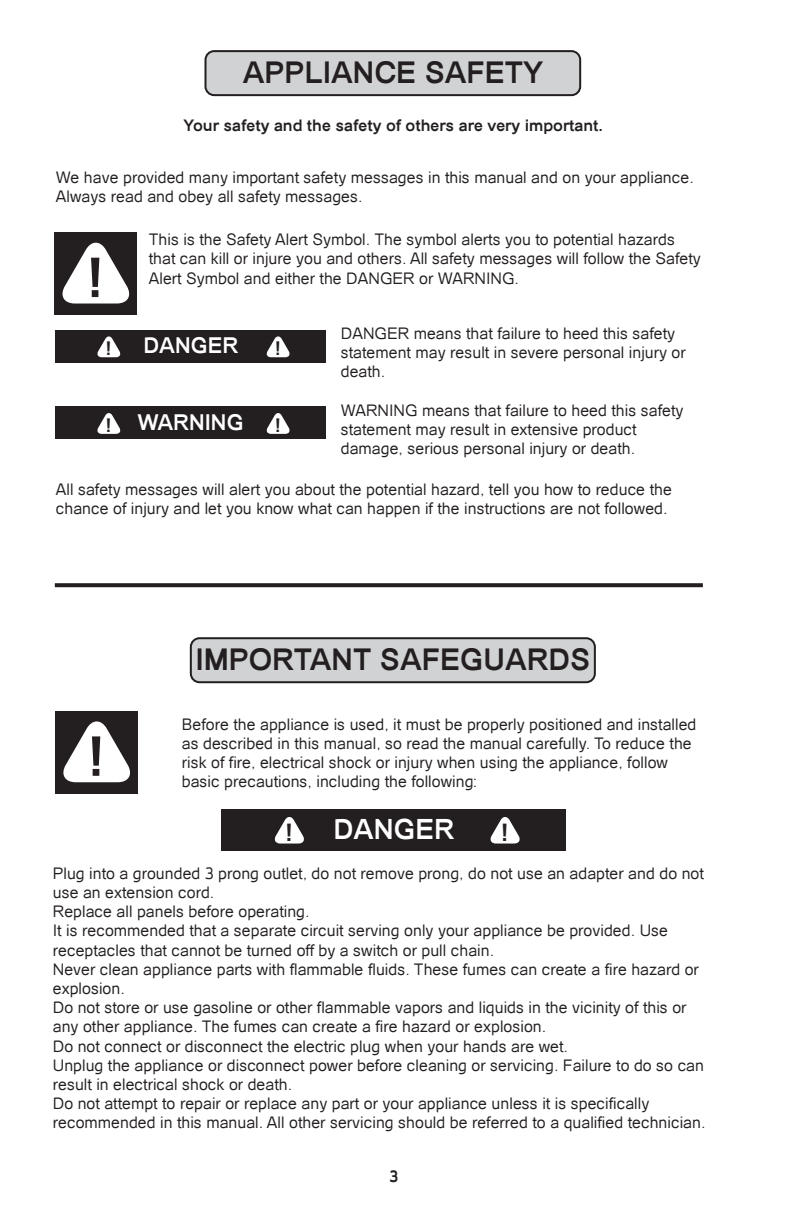
<style>
.page{position:relative;width:789px;height:1222px;background:#fff}
.page>*{position:absolute;margin:0;border:0;box-sizing:border-box;transform-origin:0 0}
.t1{font:700 55px "Catriel";color:#231f20}
.t2{font:700 30px "Catriel";color:#231f20}
.t3{font:700 27.8px "Catriel";color:#fff}
.t4{font:700 24.2px "Catriel";color:#231f20}
.t5{font:700 21.8px "Catriel";color:#fff}
.t6{font:700 19px "Catriel";color:#231f20}
.t7{font:16px/19.2px "Catriel";color:#231f20}
.t8{font:700 16px "Catriel";color:#231f20}
.s1{font-size:19px;color:#231f20}
</style>
<div class="page">
<div style="left:205px;top:51px;width:375px;height:44px;background:#d1d2d4;border-radius:9px"></div>
<div style="left:204px;top:50px;width:377px;height:46px;border:2px solid #231f20;border-radius:9px"></div>
<div style="left:55px;top:232px;width:82px;height:82px;background:#231f20"></div>
<svg style="left:62px;top:242px;width:68px;height:61px"></svg>
<div style="left:56px;top:330px;width:270px;height:33px;background:#231f20"></div>
<svg style="left:97px;top:336px;width:24px;height:21px"></svg>
<svg style="left:266px;top:336px;width:24px;height:21px"></svg>
<div style="left:56px;top:406px;width:270px;height:33px;background:#231f20"></div>
<svg style="left:97px;top:413px;width:24px;height:21px"></svg>
<svg style="left:266px;top:413px;width:24px;height:21px"></svg>
<svg style="left:55px;top:583px;width:648px;height:4px;background:#2e2a2b"></svg>
<div style="left:191px;top:638px;width:404px;height:44px;background:#d1d2d4;border-radius:9px"></div>
<div style="left:190px;top:637px;width:406px;height:46px;border:2px solid #231f20;border-radius:9px"></div>
<div style="left:56px;top:711px;width:82px;height:82px;background:#231f20"></div>
<svg style="left:63px;top:721px;width:67px;height:61px"></svg>
<div style="left:222px;top:809px;width:344px;height:41px;background:#231f20"></div>
<svg style="left:274px;top:817px;width:30px;height:26px"></svg>
<svg style="left:490px;top:817px;width:30px;height:26px"></svg>
<h2 class="t2" style="left:243px;top:54px;width:302px">APPLIANCE SAFETY</h2>
<p class="t8" style="left:184px;top:116px;width:421px">Your safety and the safety of others are very important.</p>
<p class="t7" style="left:56px;top:168px;width:639px">We have provided many important safety messages in this manual and on your appliance.<br>Always read and obey all safety messages.</p>
<p class="t7" style="left:149px;top:230px;width:553px">This is the Safety Alert Symbol. The symbol alerts you to potential hazards that can kill or injure you and others. All safety messages will follow the Safety<br>Alert Symbol and either the DANGER or WARNING.</p>
<h1 class="t1" style="left:86px;top:245px;width:20px">!</h1>
<p class="t7" style="left:341px;top:324px;width:347px">DANGER means that failure to heed this safety statement may result in severe personal injury or death.</p>
<p class="t7" style="left:341px;top:401px;width:344px">WARNING means that failure to heed this safety statement may result in extensive product damage, serious personal injury or death.</p>
<p class="t7" style="left:56px;top:479px;width:618px">All safety messages will alert you about the potential hazard, tell you how to reduce the chance of injury and let you know what can happen if the instructions are not followed.</p>
<p class="t6" style="left:106px;top:337px;width:8px">!</p>
<h3 class="t5" style="left:143px;top:333px;width:96px">DANGER</h3>
<p class="t6" style="left:275px;top:337px;width:8px">!</p>
<h3 class="t5" style="left:106px;top:409px;width:140px"><span class="s1">!</span> WARNING</h3>
<p class="t6" style="left:275px;top:414px;width:8px">!</p>
<h1 class="t1" style="left:87px;top:724px;width:20px">!</h1>
<h2 class="t2" style="left:195px;top:641px;width:396px">IMPORTANT SAFEGUARDS</h2>
<p class="t7" style="left:182px;top:714px;width:516px">Before the appliance is used, it must be properly positioned and installed as described in this manual, so read the manual carefully. To reduce the risk of fire, electrical shock or injury when using the appliance, follow basic precautions, including the following:</p>
<h3 class="t4" style="left:285px;top:818px;width:10px">!</h3>
<h3 class="t3" style="left:333px;top:812px;width:122px">DANGER</h3>
<h3 class="t4" style="left:501px;top:818px;width:10px">!</h3>
<p class="t7" style="left:53px;top:863px;width:654px">Plug into a grounded 3 prong outlet, do not remove prong, do not use an adapter and do not use an extension cord.<br>Replace all panels before operating.<br>It is recommended that a separate circuit serving only your appliance be provided. Use receptacles that cannot be turned off by a switch or pull chain.<br>Never clean appliance parts with flammable fluids. These fumes can create a fire hazard or explosion.<br>Do not store or use gasoline or other flammable vapors and liquids in the vicinity of this or any other appliance. The fumes can create a fire hazard or explosion.<br>Do not connect or disconnect the electric plug when your hands are wet.<br>Unplug the appliance or disconnect power before cleaning or servicing. Failure to do so can result in electrical shock or death.<br>Do not attempt to repair or replace any part or your appliance unless it is specifically recommended in this manual. All other servicing should be referred to a qualified technician.</p>
<p class="t8" style="left:389px;top:1167px;width:10px">3</p>
</div>
